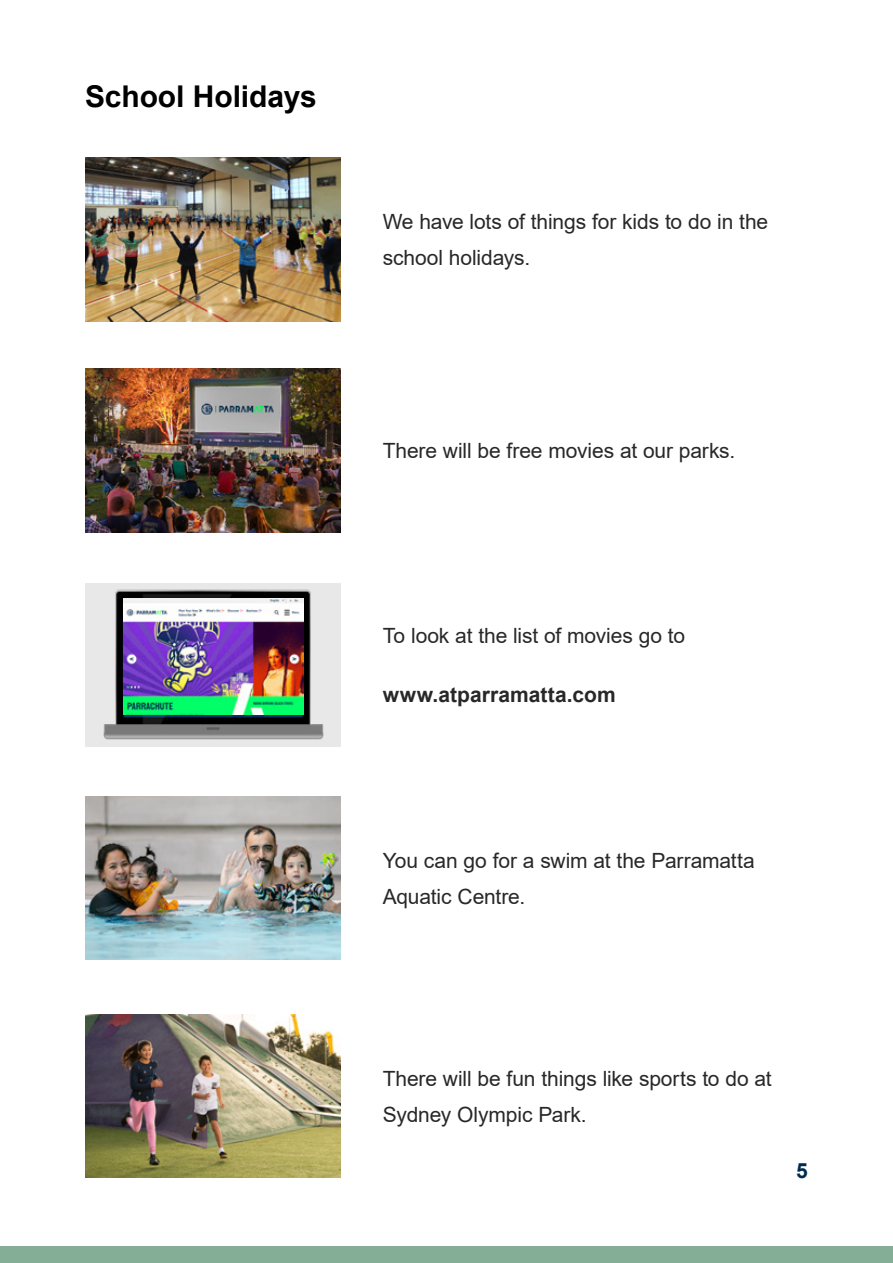
<style>
.page{position:relative;width:893px;height:1263px;background:#fff}
.page>*{position:absolute;margin:0;border:0;box-sizing:border-box;transform-origin:0 0}
.t1{font:700 30px "Arial";letter-spacing:-.005em;color:#000}
.t2{font:21px/36px "Arial";letter-spacing:-.005em;color:#292829}
.t3{font:700 21px "Arial";letter-spacing:.005em;color:#292829}
.t4{font:700 21px "Arial";color:#002b51}
</style>
<div class="page">
<div style="left:0;top:1246px;width:893px;height:17px;background:#85ae97"></div>
<div style="left:85px;top:583px;width:255px;height:164px;background:#e8e8e8"></div>
<img style="left:103px;top:589px;width:221px;height:151px">
<img style="left:123px;top:598px;width:180px;height:117px">
<img style="left:85px;top:796px;width:255px;height:164px">
<img style="left:85px;top:369px;width:255px;height:163px">
<img style="left:85px;top:157px;width:255px;height:164px">
<img style="left:85px;top:1014px;width:255px;height:164px">
<h1 class="t1" style="left:85px;top:75px;width:233px">School Holidays</h1>
<p class="t2" style="left:383px;top:203px;width:387px">We have lots of things for kids to do in the school holidays.</p>
<p class="t2" style="left:383px;top:433px;width:354px">There will be free movies at our parks.</p>
<p class="t2" style="left:383px;top:618px;width:304px">To look at the list of movies go to</p>
<p class="t3" style="left:383px;top:679px;width:235px">www.atparramatta.com</p>
<p class="t2" style="left:383px;top:842px;width:373px">You can go for a swim at the Parramatta<br>Aquatic Centre.</p>
<p class="t2" style="left:383px;top:1060px;width:391px">There will be fun things like sports to do at<br>Sydney Olympic Park.</p>
<p class="t4" style="left:796px;top:1156px;width:13px">5</p>
</div>
